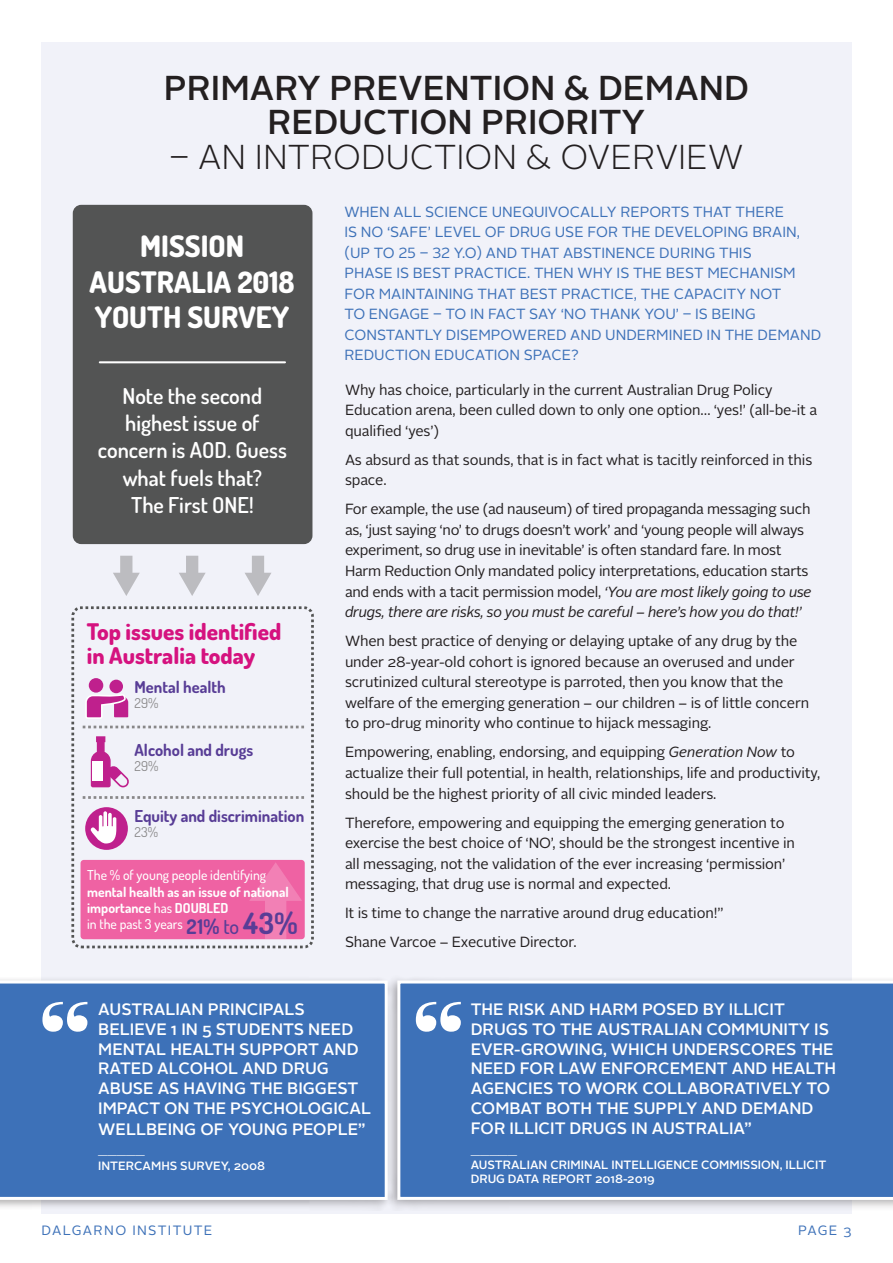
<style>
.page{position:relative;width:893px;height:1263px;background:#fff}
.page>*{position:absolute;margin:0;border:0;box-sizing:border-box;transform-origin:0 0}
.t1{font:150.6px "Modern";color:#fff;scale:1.13 1}
.t2{font:500 34.5px/34.5px "Alright Sans";color:#231f20;text-align:center}
.t3{font:300 34.5px "Alright Sans";color:#231f20}
.t4{font:800 29.55px/35.5px "Dosis";color:#fff;text-align:center}
.t5{font:800 22.95px/23.2px "Dosis";color:#d5127f}
.t6{font:600 21.9px/27.3px "Dosis";color:#fff;text-align:center}
.t7{font:700 20.25px "Dosis";color:#583d96}
.t8{font:100 17.25px "Alright Sans";color:#fff}
.t9{font:500 16.5px/20px "Alright Sans";color:#fff}
.t10{font:700 16.35px "Dosis";color:#583d96}
.t11{font:14.7px/20.5px "Alright Sans";letter-spacing:-.01em;color:#231f20}
.t12{font:14.7px/20.5px "Alright Sans";color:#3d71b8}
.t13{font:700 13.65px/16.4px "Dosis";color:#fff}
.t14{font:500 13.65px "Dosis";color:#fff}
.t15{font:13.65px "Dosis";color:#888788}
.t16{font:13.5px "Alright Sans";letter-spacing:.1em;color:#3d71b8}
.t17{font:500 12px/14.4px "Alright Sans";color:#fff}
.s1{font-weight:500}
.s2{font-size:29.4px}
.s3{font-style:italic}
</style>
<div class="page">
<div style="left:41px;top:42px;width:810px;height:1172px;background:#f1f2f9"></div>
<div style="left:73px;top:205px;width:239px;height:339px;background:#535454;border-radius:8px"></div>
<hr style="left:100px;top:361px;width:185px;height:2px;background:#fff">
<div style="left:71px;top:606px;width:243px;height:342px;border:3px dashed #535454;border-radius:8px"></div>
<div style="left:81px;top:860px;width:224px;height:79px;background:#ef62a3;border-radius:3px"></div>
<svg style="left:249px;top:862px;width:53px;height:77px"></svg>
<svg style="left:82px;top:726px;width:222px;height:2px"></svg>
<svg style="left:82px;top:796px;width:222px;height:3px"></svg>
<div style="left:85px;top:807px;width:43px;height:43px;background:#bf208d;border-radius:50%"></div>
<svg style="left:90px;top:811px;width:26px;height:32px"></svg>
<svg style="left:91px;top:736px;width:38px;height:51px"></svg>
<div style="left:89px;top:678px;width:14px;height:15px;background:#bf208d;border-radius:50%"></div>
<div style="left:109px;top:680px;width:14px;height:13px;background:#bf208d;border-radius:50%"></div>
<svg style="left:86px;top:694px;width:42px;height:25px"></svg>
<div style="left:186px;top:556px;width:12px;height:21px;background:#bcbcc0"></div>
<svg style="left:179px;top:573px;width:27px;height:23px"></svg>
<div style="left:252px;top:556px;width:12px;height:21px;background:#bcbcc0"></div>
<svg style="left:245px;top:573px;width:26px;height:23px"></svg>
<div style="left:120px;top:556px;width:12px;height:21px;background:#bcbcc0"></div>
<svg style="left:113px;top:573px;width:27px;height:23px"></svg>
<div style="left:0;top:975px;width:393px;height:236px;background:#231f20;opacity:.36"></div>
<div style="left:0;top:980px;width:386px;height:220px;background:#3d71b8"></div>
<div style="left:386px;top:975px;width:507px;height:236px;background:#231f20;opacity:.36"></div>
<div style="left:397px;top:980px;width:496px;height:220px;background:#3d71b8"></div>
<h2 class="t2" style="left:164px;top:71px;width:586px">PRIMARY PREVENTION &amp; DEMAND<br>REDUCTION PRIORITY</h2>
<h2 class="t3" style="left:169px;top:133px;width:575px">– AN INTRODUCTION &amp; OVERVIEW</h2>
<h3 class="t4" style="left:90px;top:228px;width:207px">MISSION<br>AUSTRALIA 2018<br>YOUTH SURVEY</h3>
<h3 class="t6" style="left:98px;top:381px;width:190px">Note the second highest issue of concern is AOD. Guess what fuels that?<br>The First ONE!</h3>
<h3 class="t5" style="left:87px;top:620px;width:196px">Top issues identified in Australia today</h3>
<p class="t10" style="left:135px;top:676px;width:93px">Mental health</p>
<p class="t15" style="left:135px;top:694px;width:25px">29%</p>
<p class="t10" style="left:135px;top:739px;width:120px">Alcohol and drugs</p>
<p class="t15" style="left:135px;top:757px;width:25px">29%</p>
<p class="t10" style="left:135px;top:805px;width:171px">Equity and discrimination</p>
<p class="t15" style="left:135px;top:823px;width:25px">23%</p>
<p class="t14" style="left:87px;top:866px;width:180px">The % of young people identifying</p>
<p class="t13" style="left:87px;top:883px;width:203px">mental health as an issue of national importance <span class="s1">has</span> DOUBLED<br><span class="s1">in the past 3 years</span></p>
<h3 class="t7" style="left:186px;top:913px;width:113px">21% <span class="s1">to</span> <span class="s2">43%</span></h3>
<p class="t12" style="left:344px;top:201px;width:478px">WHEN ALL SCIENCE UNEQUIVOCALLY REPORTS THAT THERE<br>IS NO ‘SAFE’ LEVEL OF DRUG USE FOR THE DEVELOPING BRAIN, (UP TO 25 – 32 Y.O) AND THAT ABSTINENCE DURING THIS<br>PHASE IS BEST PRACTICE. THEN WHY IS THE BEST MECHANISM FOR MAINTAINING THAT BEST PRACTICE, THE CAPACITY NOT<br>TO ENGAGE – TO IN FACT SAY ‘NO THANK YOU’ – IS BEING CONSTANTLY DISEMPOWERED AND UNDERMINED IN THE DEMAND REDUCTION EDUCATION SPACE?</p>
<p class="t11" style="left:345px;top:379px;width:474px">Why has choice, particularly in the current Australian Drug Policy<br>Education arena, been culled down to only one option… ‘yes!’ (all-be-it a qualified ‘yes’)</p>
<p class="t11" style="left:345px;top:450px;width:469px">As absurd as that sounds, that is in fact what is tacitly reinforced in this space.</p>
<p class="t11" style="left:345px;top:499px;width:468px">For example, the use (ad nauseum) of tired propaganda messaging such as, ‘just saying ‘no’ to drugs doesn’t work’ and ‘young people will always experiment, so drug use in inevitable’ is often standard fare. In most Harm Reduction Only mandated policy interpretations, education starts and ends with a tacit permission model, <span class="s3">‘You are most likely going to use drugs, there are risks, so you must be careful – here’s how you do that!’</span></p>
<p class="t11" style="left:345px;top:631px;width:466px">When best practice of denying or delaying uptake of any drug by the under 28-year-old cohort is ignored because an overused and under scrutinized cultural stereotype is parroted, then you know that the welfare of the emerging generation – our children – is of little concern to pro-drug minority who continue to hijack messaging.</p>
<p class="t11" style="left:345px;top:742px;width:477px">Empowering, enabling, endorsing, and equipping <span class="s3">Generation Now</span> to actualize their full potential, in health, relationships, life and productivity, should be the highest priority of all civic minded leaders.</p>
<p class="t11" style="left:345px;top:812px;width:451px">Therefore, empowering and equipping the emerging generation to exercise the best choice of ‘NO’, should be the strongest incentive in all messaging, not the validation of the ever increasing ‘permission’ messaging, that drug use is normal and expected.</p>
<p class="t11" style="left:345px;top:899px;width:380px;line-height:29.1px">It is time to change the narrative around drug education!”<br>Shane Varcoe – Executive Director.</p>
<h1 class="t1" style="left:39px;top:998px;width:47px">“</h1>
<h1 class="t1" style="left:412px;top:998px;width:47px">“</h1>
<p class="t9" style="left:98px;top:999px;width:274px">AUSTRALIAN PRINCIPALS<br>BELIEVE 1 IN 5 STUDENTS NEED<br>MENTAL HEALTH SUPPORT AND<br>RATED ALCOHOL AND DRUG<br>ABUSE AS HAVING THE BIGGEST<br>IMPACT ON THE PSYCHOLOGICAL<br>WELLBEING OF YOUNG PEOPLE”</p>
<p class="t8" style="left:98px;top:1138px;width:48px">_____</p>
<p class="t17" style="left:98px;top:1158px;width:168px">INTERCAMHS SURVEY, 2008</p>
<p class="t9" style="left:471px;top:999px;width:367px">THE RISK AND HARM POSED BY ILLICIT DRUGS TO THE AUSTRALIAN COMMUNITY IS EVER-GROWING, WHICH UNDERSCORES THE NEED FOR LAW ENFORCEMENT AND HEALTH AGENCIES TO WORK COLLABORATIVELY TO COMBAT BOTH THE SUPPLY AND DEMAND FOR ILLICIT DRUGS IN AUSTRALIA”</p>
<p class="t8" style="left:471px;top:1137px;width:48px">_____</p>
<p class="t17" style="left:471px;top:1158px;width:357px">AUSTRALIAN CRIMINAL INTELLIGENCE COMMISSION, ILLICIT<br>DRUG DATA REPORT 2018-2019</p>
<p class="t16" style="left:41px;top:1221px;width:173px">DALGARNO INSTITUTE</p>
<p class="t16" style="left:798px;top:1221px;width:55px">PAGE 3</p>
</div>
